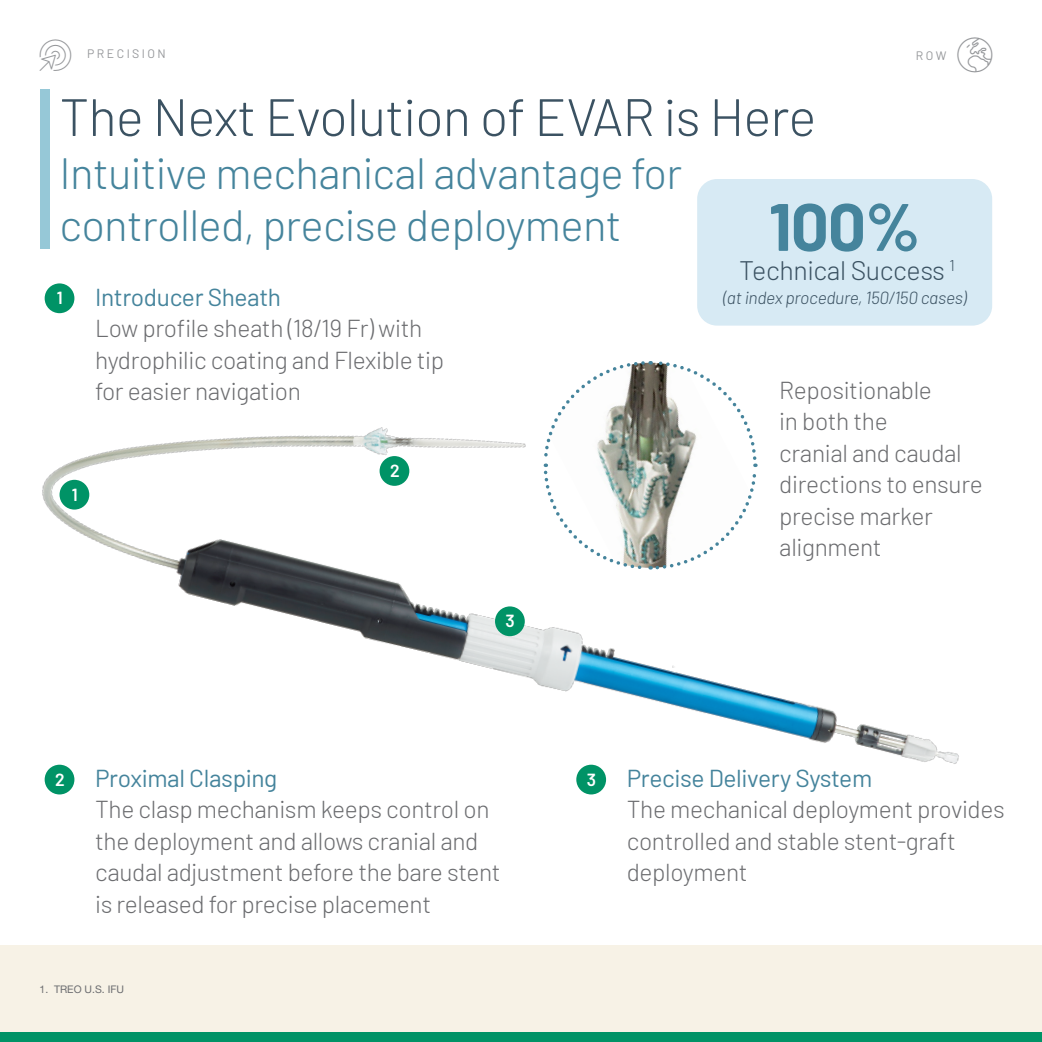
<style>
.page{position:relative;width:1042px;height:1042px;background:#fff}
.page>*{position:absolute;margin:0;border:0;box-sizing:border-box;transform-origin:0 0}
.Sidebar_Heading{font:700 66.85px "Barlow";color:#45849c}
.Heading{font:300 52.5px "Barlow";letter-spacing:-.015em;color:#3b5262}
.Heading-2{font:300 43.75px/52.5px "Barlow";letter-spacing:-.015em;color:#45849c}
.Sidebar_Heading-2{font:300 26.78px "Barlow";letter-spacing:-.015em;color:#3b5262}
.Body{font:300 24.5px/31.5px "Barlow";letter-spacing:-.015em;color:#6c6d70}
.Sub_Heading_-_Sentence{font:24.5px "Barlow";letter-spacing:-.015em;color:#45849c}
.Sidebar_Heading-3{font:italic 300 17.5px "Barlow";letter-spacing:-.015em;color:#3b5262}
.Sub_Heading_-_All_Caps{font:600 17.5px "Barlow";color:#fff}
.t1{font:12.25px "Barlow";letter-spacing:.2em;color:#95979a}
.t2{font:10.5px "Helvetica Neue LT Pro";color:#6c6d70}
</style>
<div class="page">
<div style="left:0;top:945px;width:1042px;height:88px;background:#f7f2e6"></div>
<div style="left:0;top:1032px;width:1042px;height:10px;background:#009366"></div>
<div style="left:40px;top:89px;width:10px;height:160px;background:#96c8d7"></div>
<div style="left:45px;top:283px;width:29px;height:30px;background:#009366;border-radius:50%"></div>
<img style="left:42px;top:317px;width:947px;height:478px">
<div style="left:60px;top:480px;width:29px;height:29px;background:#009366;border-radius:50%"></div>
<div style="left:379px;top:456px;width:30px;height:30px;background:#009366;border-radius:50%"></div>
<div style="left:495px;top:606px;width:30px;height:30px;background:#009366;border-radius:50%"></div>
<div style="left:697px;top:179px;width:295px;height:147px;background:#d7eaf4;border-radius:20px"></div>
<svg style="left:542px;top:359px;width:216px;height:212px"></svg>
<p class="t1" style="left:87px;top:46px;width:80px">PRECISION</p>
<p class="t1" style="left:916px;top:48px;width:32px">ROW</p>
<p class="Heading" style="left:60px;top:85px;width:758px">The Next Evolution of EVAR is Here</p>
<p class="Heading-2" style="left:60px;top:145px;width:624px">Intuitive mechanical advantage for controlled, precise deployment</p>
<p class="Sidebar_Heading" style="left:769px;top:185px;width:153px">100%</p>
<p class="Sidebar_Heading-3" style="left:723px;top:287px;width:245px">(at index procedure, 150/150 cases)</p>
<p class="Sidebar_Heading-2" style="left:739px;top:253px;width:217px">Technical Success <sup>1</sup></p>
<p class="Sub_Heading_-_All_Caps" style="left:57px;top:287px;width:7px">1</p>
<p class="Sub_Heading_-_Sentence" style="left:95px;top:281px;width:187px">Introducer Sheath</p>
<p class="Body" style="left:95px;top:312px;width:350px">Low profile sheath (18/19 Fr) with hydrophilic coating and Flexible tip for easier navigation</p>
<p class="Body" style="left:779px;top:373px;width:205px">Repositionable<br>in both the<br>cranial and caudal directions to ensure precise marker alignment</p>
<p class="Sub_Heading_-_All_Caps" style="left:390px;top:460px;width:11px">2</p>
<p class="Sub_Heading_-_All_Caps" style="left:72px;top:484px;width:7px">1</p>
<p class="Sub_Heading_-_All_Caps" style="left:505px;top:610px;width:11px">3</p>
<p class="Sub_Heading_-_All_Caps" style="left:55px;top:768px;width:11px">2</p>
<p class="Sub_Heading_-_Sentence" style="left:95px;top:763px;width:184px">Proximal Clasping</p>
<p class="Body" style="left:95px;top:793px;width:407px">The clasp mechanism keeps control on the deployment and allows cranial and caudal adjustment before the bare stent is released for precise placement</p>
<p class="t2" style="left:40px;top:982px;width:86px">1. TREO U.S. IFU</p>
<p class="Sub_Heading_-_All_Caps" style="left:587px;top:768px;width:11px">3</p>
<p class="Sub_Heading_-_Sentence" style="left:627px;top:763px;width:247px">Precise Delivery System</p>
<p class="Body" style="left:627px;top:793px;width:379px">The mechanical deployment provides controlled and stable stent-graft deployment</p>
</div>
